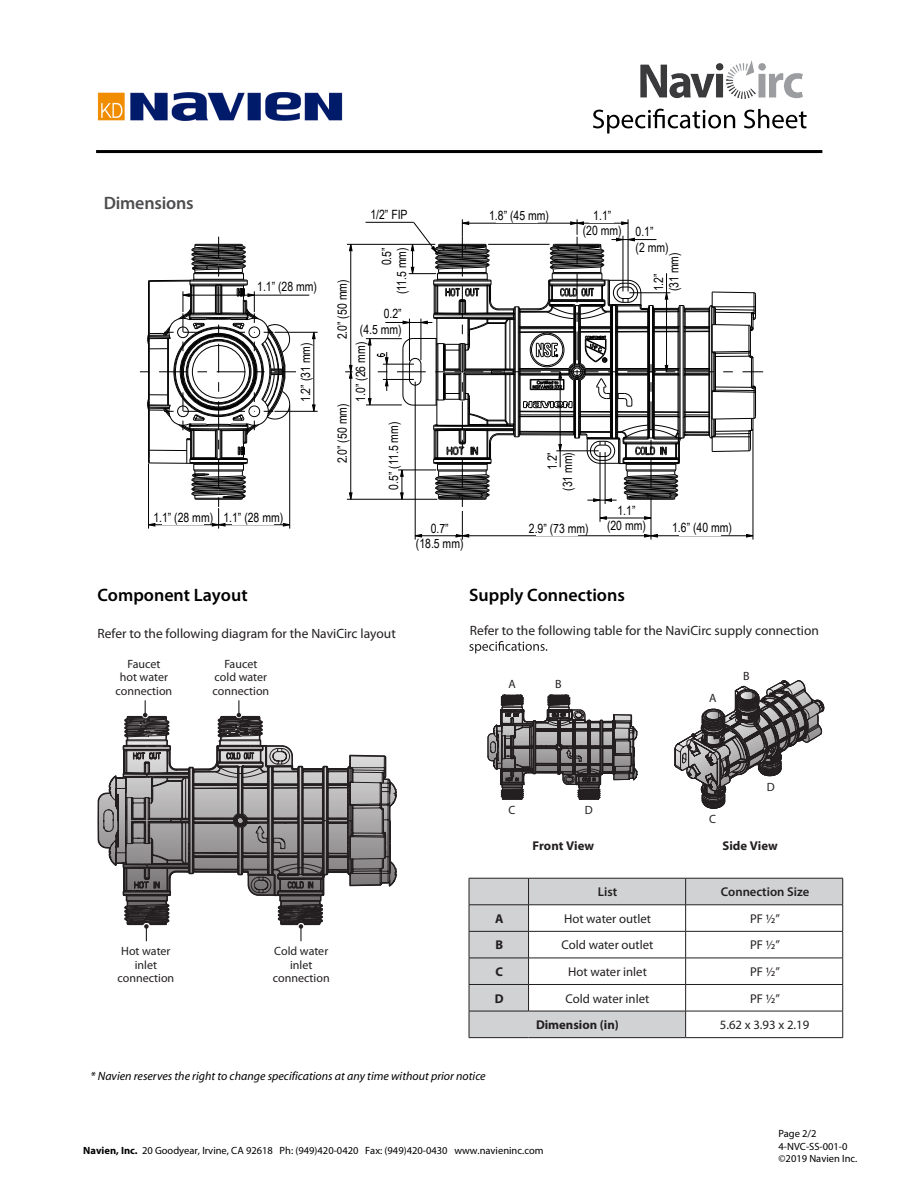
<style>
.page{position:relative;width:918px;height:1188px;background:#fff}
.page>*{position:absolute;margin:0;border:0;box-sizing:border-box;transform-origin:0 0}
.t1{font:600 18px "Myriad Pro";color:#000}
.t2{font:600 18px "Myriad Pro";letter-spacing:-.01em;color:#4d4d4f}
.t3{font:13.5px "Myriad Pro";color:#231f20}
.t4{font:12.75px/15.3px "Arial Narrow";color:#000;text-align:right}
.t5{font:12.75px "Myriad Pro";color:#231f20}
.t6{font:700 12.75px "Myriad Pro";color:#231f20}
.t7{font:600 12.75px "Myriad Pro";color:#231f20}
.t8{font:12px/13.5px "Myriad Pro";color:#231f20;text-align:center}
.t9{font:italic 12px "Myriad";color:#000}
.t10{font:10.5px/12.6px "Myriad Pro";color:#000}
.s1{font-weight:700}
</style>
<div class="page">
<img style="left:97px;top:92px;width:246px;height:29px">
<hr style="left:96px;top:150px;width:726px;height:3px;background:#000">
<svg style="left:593px;top:109px;width:214px;height:25px"></svg>
<img style="left:641px;top:61px;width:162px;height:38px">
<svg style="left:98px;top:780px;width:298px;height:107px"></svg>
<svg style="left:109px;top:700px;width:281px;height:241px"></svg>
<svg style="left:469px;top:641px;width:78px;height:12px"></svg>
<svg style="left:488px;top:695px;width:149px;height:105px"></svg>
<svg style="left:675px;top:680px;width:149px;height:129px"></svg>
<div style="left:470px;top:879px;width:58px;height:158px;background:#d0d2d3"></div>
<hr style="left:469px;top:905px;width:60px;height:1px;background:#231f20">
<hr style="left:469px;top:984px;width:60px;height:1px;background:#231f20">
<hr style="left:469px;top:1011px;width:60px;height:1px;background:#231f20">
<hr style="left:469px;top:1037px;width:60px;height:1px;background:#231f20">
<hr style="left:469px;top:878px;width:60px;height:1px;background:#231f20">
<hr style="left:469px;top:931px;width:60px;height:1px;background:#231f20">
<hr style="left:469px;top:958px;width:60px;height:1px;background:#231f20">
<svg style="left:469px;top:878px;width:1px;height:159px"></svg>
<svg style="left:528px;top:878px;width:315px;height:160px"></svg>
<hr style="left:686px;top:905px;width:157px;height:1px;background:#231f20">
<hr style="left:529px;top:1011px;width:157px;height:1px;background:#231f20">
<svg style="left:349px;top:492px;width:4px;height:7px"></svg>
<svg style="left:349px;top:245px;width:4px;height:6px"></svg>
<hr style="left:351px;top:244px;width:1px;height:255px;background:#000">
<hr style="left:347px;top:499px;width:90px;height:1px;background:#000">
<hr style="left:366px;top:405px;width:36px;height:1px;background:#000">
<hr style="left:366px;top:338px;width:36px;height:1px;background:#000">
<hr style="left:347px;top:244px;width:88px;height:1px;background:#000">
<hr style="left:366px;top:222px;width:48px;height:1px;background:#000">
<hr style="left:275px;top:411px;width:43px;height:1px;background:#000">
<hr style="left:275px;top:332px;width:43px;height:1px;background:#000">
<svg style="left:368px;top:219px;width:395px;height:321px"></svg>
<svg style="left:140px;top:237px;width:176px;height:292px"></svg>
<div style="left:261px;top:281px;width:42px;height:13px;background:#fff"></div>
<div style="left:297px;top:351px;width:16px;height:41px;background:#fff"></div>
<div style="left:162px;top:511px;width:42px;height:13px;background:#fff"></div>
<div style="left:232px;top:511px;width:42px;height:13px;background:#fff"></div>
<div style="left:496px;top:209px;width:42px;height:14px;background:#fff"></div>
<div style="left:589px;top:210px;width:25px;height:13px;background:#fff"></div>
<div style="left:688px;top:232px;width:25px;height:14px;background:#fff"></div>
<div style="left:679px;top:522px;width:42px;height:13px;background:#fff"></div>
<div style="left:536px;top:522px;width:42px;height:13px;background:#fff"></div>
<div style="left:424px;top:522px;width:31px;height:13px;background:#fff"></div>
<div style="left:710px;top:225px;width:16px;height:42px;background:#fff"></div>
<svg style="left:345px;top:365px;width:8px;height:14px"></svg>
<p class="t2" style="left:104px;top:192px;width:92px">Dimensions</p>
<p class="t4" style="left:257px;top:278px;width:61px">1.1” (28 mm)</p>
<p class="t4" style="left:297px;top:402px;width:61px;rotate:-90deg">1.2” (31 mm)</p>
<p class="t4" style="left:153px;top:509px;width:131px">1.1” (28 mm) 1.1” (28 mm)</p>
<p class="t1" style="left:97px;top:584px;width:152px">Component Layout</p>
<p class="t4" style="left:370px;top:207px;width:39px">1/2” FIP</p>
<p class="t4" style="left:378px;top:294px;width:48px;rotate:-90deg">0.5”<br>(11.5 mm)</p>
<p class="t4" style="left:334px;top:339px;width:61px;rotate:-90deg">2.0” (50 mm)</p>
<p class="t4" style="left:360px;top:306px;width:43px">0.2”<br>(4.5 mm)</p>
<p class="t4" style="left:353px;top:402px;width:61px;rotate:-90deg">1.0” (26 mm)</p>
<p class="t4" style="left:386px;top:490px;width:69px;rotate:-90deg">0.5” (11.5 mm)</p>
<p class="t4" style="left:334px;top:463px;width:61px;rotate:-90deg">2.0” (50 mm)</p>
<p class="t4" style="left:489px;top:207px;width:61px">1.8” (45 mm)</p>
<p class="t4" style="left:583px;top:207px;width:40px;text-align:center">1.1”<br>(20 mm)</p>
<p class="t4" style="left:636px;top:224px;width:35px;text-align:left">0.1”<br>(2 mm)</p>
<p class="t4" style="left:651px;top:291px;width:40px;text-align:left;rotate:-90deg">1.2”<br>(31 mm)</p>
<p class="t4" style="left:544px;top:491px;width:40px;rotate:-90deg">1.2”<br>(31 mm)</p>
<p class="t4" style="left:607px;top:502px;width:40px;text-align:center">1.1”<br>(20 mm)</p>
<p class="t4" style="left:431px;top:521px;width:20px">0.7”</p>
<p class="t4" style="left:529px;top:520px;width:61px">2.9” (73 mm)</p>
<p class="t4" style="left:672px;top:520px;width:61px">1.6” (40 mm)</p>
<p class="t4" style="left:416px;top:536px;width:49px">(18.5 mm)</p>
<p class="t1" style="left:469px;top:583px;width:157px">Supply Connections</p>
<p class="t3" style="left:98px;top:625px;width:300px">Refer to the following diagram for the NaviCirc layout</p>
<p class="t8" style="left:116px;top:657px;width:58px">Faucet<br>hot water connection</p>
<p class="t8" style="left:212px;top:657px;width:58px">Faucet cold water connection</p>
<p class="t8" style="left:117px;top:944px;width:58px">Hot water inlet connection</p>
<p class="t8" style="left:273px;top:944px;width:58px">Cold water inlet connection</p>
<p class="t3" style="left:470px;top:622px;width:351px">Refer to the following table for the NaviCirc supply connection</p>
<p class="t8" style="left:509px;top:677px;width:9px">A</p>
<p class="t8" style="left:555px;top:677px;width:8px">B</p>
<p class="t8" style="left:508px;top:803px;width:8px">C</p>
<p class="t8" style="left:585px;top:803px;width:9px">D</p>
<p class="t8" style="left:709px;top:691px;width:9px">A</p>
<p class="t8" style="left:743px;top:669px;width:8px">B</p>
<p class="t8" style="left:709px;top:812px;width:8px">C</p>
<p class="t8" style="left:767px;top:780px;width:9px">D</p>
<p class="t6" style="left:532px;top:838px;width:63px">Front View</p>
<p class="t6" style="left:722px;top:838px;width:57px">Side View</p>
<p class="t7" style="left:598px;top:884px;width:21px">List</p>
<p class="t7" style="left:721px;top:884px;width:90px">Connection Size</p>
<p class="t6" style="left:495px;top:910px;width:10px">A</p>
<p class="t5" style="left:564px;top:911px;width:88px">Hot water outlet</p>
<p class="t5" style="left:750px;top:911px;width:31px">PF ½”</p>
<p class="t6" style="left:495px;top:937px;width:9px">B</p>
<p class="t5" style="left:562px;top:937px;width:93px">Cold water outlet</p>
<p class="t5" style="left:750px;top:937px;width:31px">PF ½”</p>
<p class="t6" style="left:495px;top:963px;width:9px">C</p>
<p class="t5" style="left:568px;top:964px;width:80px">Hot water inlet</p>
<p class="t5" style="left:750px;top:964px;width:31px">PF ½”</p>
<p class="t6" style="left:495px;top:990px;width:10px">D</p>
<p class="t5" style="left:566px;top:990px;width:85px">Cold water inlet</p>
<p class="t5" style="left:750px;top:990px;width:31px">PF ½”</p>
<p class="t6" style="left:536px;top:1017px;width:84px">Dimension (in)</p>
<p class="t5" style="left:720px;top:1017px;width:91px">5.62 x 3.93 x 2.19</p>
<p class="t9" style="left:91px;top:1070px;width:397px">* Navien reserves the right to change specifications at any time without prior notice</p>
<p class="t10" style="left:83px;top:1144px;width:462px"><span class="s1">Navien, Inc.</span> 20 Goodyear, Irvine, CA 92618 Ph: (949)420-0420 Fax: (949)420-0430 www.navieninc.com</p>
<p class="t10" style="left:779px;top:1127px;width:80px">Page 2/2<br>4-NVC-SS-001-0 ©2019 Navien Inc.</p>
</div>
